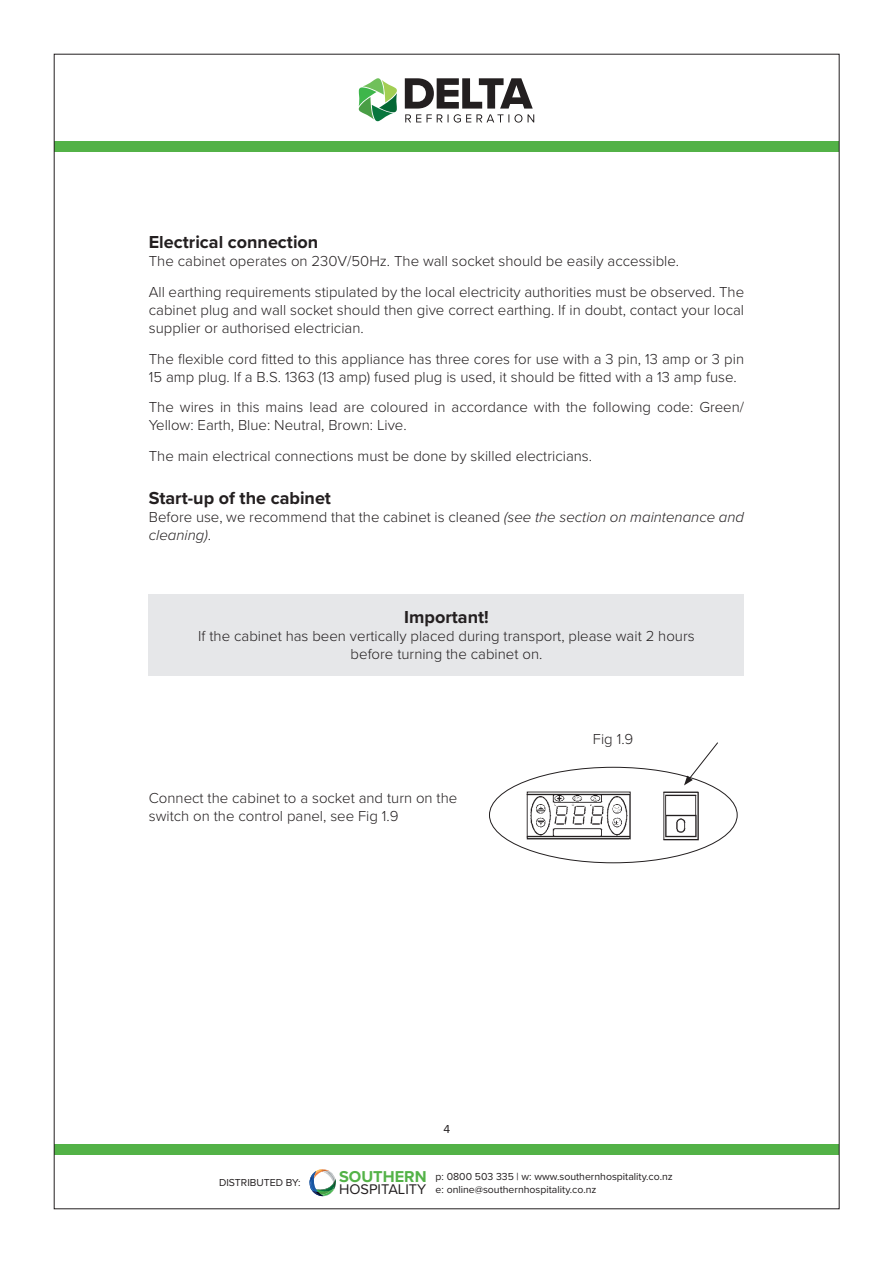
<style>
.page{position:relative;width:893px;height:1263px;background:#fff}
.page>*{position:absolute;margin:0;border:0;box-sizing:border-box;transform-origin:0 0}
.Headings{font:700 18px "Proxima Nova";color:#231f20}
.t1{font:700 16.35px "Proxima Nova";color:#53b247}
._2nd_para{font:300 15px/18px "Proxima Nova";color:#231f20}
.Text{font:300 15px/18px "Proxima Nova";color:#231f20}
.t2{font:14.55px "Proxima Nova";color:#231f20}
.t3{font:12px "Proxima Nova";color:#231f20}
.t4{font:10.5px/12.6px "Proxima Nova";color:#231f20}
.s1{font-style:italic}
</style>
<div class="page">
<div style="left:54px;top:141px;width:785px;height:11px;background:#53b247"></div>
<div style="left:54px;top:1144px;width:785px;height:11px;background:#53b247"></div>
<svg style="left:309px;top:1169px;width:27px;height:27px"></svg>
<svg style="left:358px;top:78px;width:39px;height:44px"></svg>
<svg style="left:405px;top:78px;width:129px;height:45px"></svg>
<div style="left:149px;top:594px;width:595px;height:82px;background:#e6e7e9"></div>
<img style="left:526px;top:791px;width:173px;height:50px">
<svg style="left:684px;top:742px;width:34px;height:43px"></svg>
<p class="Headings" style="left:149px;top:229px;width:171px">Electrical connection</p>
<p class="Text" style="left:149px;top:251px;width:532px">The cabinet operates on 230V/50Hz. The wall socket should be easily accessible.</p>
<p class="_2nd_para" style="left:149px;top:282px;width:597px;text-align:justify">All earthing requirements stipulated by the local electricity authorities must be observed. The cabinet plug and wall socket should then give correct earthing. If in doubt, contact your local supplier or authorised electrician.</p>
<p class="_2nd_para" style="left:149px;top:349px;width:597px">The flexible cord fitted to this appliance has three cores for use with a 3 pin, 13 amp or 3 pin<br>15 amp plug. If a B.S. 1363 (13 amp) fused plug is used, it should be fitted with a 13 amp fuse.</p>
<p class="_2nd_para" style="left:149px;top:398px;width:597px">The wires in this mains lead are coloured in accordance with the following code: Green/<br>Yellow: Earth, Blue: Neutral, Brown: Live.</p>
<p class="_2nd_para" style="left:149px;top:446px;width:445px">The main electrical connections must be done by skilled electricians.</p>
<p class="Headings" style="left:149px;top:485px;width:184px">Start-up of the cabinet</p>
<p class="Text" style="left:149px;top:507px;width:597px">Before use, we recommend that the cabinet is cleaned <span class="s1">(see the section on maintenance and cleaning)</span>.</p>
<p class="Headings" style="left:404px;top:604px;width:86px">Important!</p>
<p class="Text" style="left:198px;top:626px;width:498px;text-align:center">If the cabinet has been vertically placed during transport, please wait 2 hours before turning the cabinet on.</p>
<p class="Text" style="left:149px;top:788px;width:310px">Connect the cabinet to a socket and turn on the switch on the control panel, see Fig 1.9</p>
<p class="t3" style="left:443px;top:1119px;width:8px">4</p>
<p class="Text" style="left:593px;top:729px;width:42px">Fig 1.9</p>
<p class="t4" style="left:219px;top:1176px;width:83px">DISTRIBUTED BY:</p>
<p class="t1" style="left:339px;top:1164px;width:89px">SOUTHERN</p>
<p class="t2" style="left:339px;top:1179px;width:89px">HOSPITALITY</p>
<p class="t4" style="left:436px;top:1170px;width:239px">p: 0800 503 335 | w: www.southernhospitality.co.nz e: online@southernhospitality.co.nz</p>
</div>
